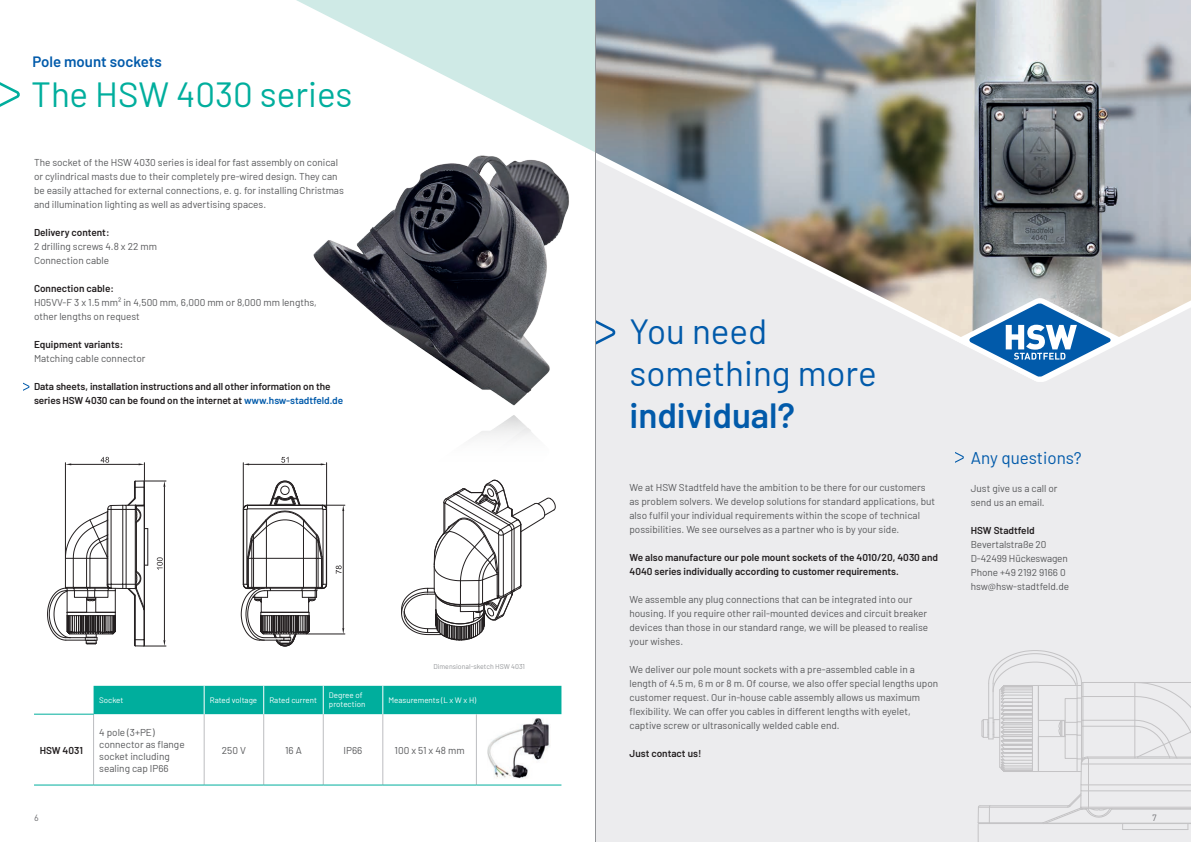
<style>
.page{position:relative;width:1191px;height:842px;background:#fff}
.page>*{position:absolute;margin:0;border:0;box-sizing:border-box;transform-origin:0 0}
.t1{font:35px/42px "Barlow";color:#015aaa}
.t2{font:35px "Barlow";color:#00ae9d}
.t3{font:600 35px "Barlow";color:#015aaa}
.t4{font:17px "Barlow";color:#015aaa}
.t5{font:600 15px "Barlow";color:#015aaa}
.t6{font:10px/14px "Barlow";color:#57585a}
.t7{font:600 10px/14px "Barlow";letter-spacing:-.005em;color:#231f20}
.t8{font:9px "DINOT";color:#6c6d70}
.t9{font:8px/9.6px "Barlow";color:#fff}
.t10{font:7px "Barlow";color:#939598}
.s1{color:#015aaa}
</style>
<div class="page">
<svg style="left:296px;top:0;width:299px;height:152px;fill:#cfeae6"></svg>
<div style="left:595px;top:0;width:596px;height:842px;background:#ececee"></div>
<img style="left:596px;top:0;width:595px;height:341px">
<svg style="left:955px;top:298px;width:170px;height:84px"></svg>
<img style="left:487px;top:718px;width:62px;height:61px">
<img style="left:304px;top:148px;width:276px;height:291px">
<svg style="left:0;top:82px;width:20px;height:25px"></svg>
<svg style="left:596px;top:318px;width:20px;height:27px"></svg>
<svg style="left:955px;top:452px;width:9px;height:11px"></svg>
<div style="left:94px;top:686px;width:467px;height:28px;background:#00ae9d"></div>
<hr style="left:93px;top:714px;width:1px;height:71px;background:#bcbdc0">
<hr style="left:204px;top:714px;width:1px;height:71px;background:#bcbdc0">
<hr style="left:263px;top:714px;width:1px;height:71px;background:#bcbdc0">
<hr style="left:323px;top:714px;width:1px;height:71px;background:#bcbdc0">
<hr style="left:382px;top:714px;width:1px;height:71px;background:#bcbdc0">
<hr style="left:476px;top:714px;width:1px;height:71px;background:#bcbdc0">
<hr style="left:34px;top:785px;width:60px;height:1px;background:#00ae9d">
<hr style="left:94px;top:785px;width:110px;height:1px;background:#00ae9d">
<hr style="left:204px;top:785px;width:60px;height:1px;background:#00ae9d">
<hr style="left:264px;top:785px;width:59px;height:1px;background:#00ae9d">
<hr style="left:323px;top:785px;width:60px;height:1px;background:#00ae9d">
<hr style="left:383px;top:785px;width:93px;height:1px;background:#00ae9d">
<hr style="left:476px;top:785px;width:85px;height:1px;background:#00ae9d">
<hr style="left:34px;top:714px;width:60px;height:1px;background:#00ae9d">
<svg style="left:977px;top:650px;width:214px;height:192px"></svg>
<svg style="left:23px;top:382px;width:7px;height:9px"></svg>
<svg style="left:47px;top:457px;width:119px;height:190px"></svg>
<hr style="left:243px;top:463px;width:1px;height:46px;background:#231f20">
<hr style="left:326px;top:463px;width:1px;height:46px;background:#231f20">
<hr style="left:249px;top:464px;width:72px;height:1px;background:#231f20">
<svg style="left:281px;top:457px;width:7px;height:6px"></svg>
<svg style="left:241px;top:480px;width:104px;height:166px"></svg>
<svg style="left:401px;top:480px;width:155px;height:161px"></svg>
<hr style="left:595px;top:0;width:1px;height:842px;background:#939598">
<h3 class="t5" style="left:33px;top:50px;width:131px">Pole mount sockets</h3>
<h1 class="t2" style="left:31px;top:69px;width:323px">The HSW 4030 series</h1>
<p class="t6" style="left:34px;top:155px;width:311px">The socket of the HSW 4030 series is ideal for fast assembly on conical or cylindrical masts due to their completely pre-wired design. They can be easily attached for external connections, e. g. for installing Christmas and illumination lighting as well as advertising spaces.</p>
<p class="t7" style="left:34px;top:225px;width:77px">Delivery content:</p>
<p class="t6" style="left:34px;top:239px;width:124px">2 drilling screws 4.8 x 22 mm<br>Connection cable</p>
<p class="t7" style="left:34px;top:281px;width:81px">Connection cable:</p>
<p class="t6" style="left:34px;top:295px;width:284px">H05VV-F 3 x 1.5 mm² in 4,500 mm, 6,000 mm or 8,000 mm lengths, other lengths on request</p>
<p class="t7" style="left:34px;top:337px;width:91px">Equipment variants:</p>
<p class="t6" style="left:34px;top:351px;width:113px">Matching cable connector</p>
<p class="t7" style="left:34px;top:379px;width:311px">Data sheets, installation instructions and all other information on the series HSW 4030 can be found on the internet at <span class="s1">www.hsw-stadtfeld.de</span></p>
<p class="t10" style="left:433px;top:662px;width:93px">Dimensional-sketch HSW 4031</p>
<p class="t7" style="left:40px;top:742px;width:45px">HSW 4031</p>
<p class="t9" style="left:99px;top:694px;width:26px">Socket</p>
<p class="t9" style="left:210px;top:694px;width:49px">Rated voltage</p>
<p class="t9" style="left:269px;top:694px;width:49px">Rated current</p>
<p class="t9" style="left:329px;top:689px;width:38px">Degree of protection</p>
<p class="t9" style="left:388px;top:694px;width:89px">Measurements (L x W x H)</p>
<p class="t6" style="left:99px;top:725px;width:87px;line-height:12px">4 pole (3+PE) connector as flange socket including sealing cap IP66</p>
<p class="t6" style="left:222px;top:742px;width:26px">250 V</p>
<p class="t6" style="left:285px;top:742px;width:18px">16 A</p>
<p class="t6" style="left:344px;top:742px;width:20px">IP66</p>
<p class="t6" style="left:394px;top:742px;width:71px">100 x 51 x 48 mm</p>
<h1 class="t1" style="left:629px;top:307px;width:249px">You need something more</h1>
<h1 class="t3" style="left:629px;top:389px;width:167px">individual?</h1>
<p class="t6" style="left:629px;top:480px;width:307px">We at HSW Stadtfeld have the ambition to be there for our customers as problem solvers. We develop solutions for standard applications, but also fulfil your individual requirements within the scope of technical possibilities. We see ourselves as a partner who is by your side.</p>
<p class="t7" style="left:629px;top:550px;width:310px">We also manufacture our pole mount sockets of the 4010/20, 4030 and<br>4040 series individually according to customer requirements.</p>
<p class="t6" style="left:629px;top:592px;width:300px">We assemble any plug connections that can be integrated into our housing. If you require other rail-mounted devices and circuit breaker devices than those in our standard range, we will be pleased to realise your wishes.</p>
<p class="t6" style="left:629px;top:662px;width:310px">We deliver our pole mount sockets with a pre-assembled cable in a length of 4.5 m, 6 m or 8 m. Of course, we also offer special lengths upon customer request. Our in-house cable assembly allows us maximum flexibility. We can offer you cables in different lengths with eyelet, captive screw or ultrasonically welded cable end.</p>
<p class="t7" style="left:629px;top:746px;width:73px">Just contact us!</p>
<h2 class="t4" style="left:970px;top:445px;width:112px">Any questions?</h2>
<p class="t6" style="left:970px;top:480px;width:88px">Just give us a call or send us an email.</p>
<p class="t7" style="left:970px;top:522px;width:65px">HSW Stadtfeld</p>
<p class="t6" style="left:970px;top:536px;width:100px">Bevertalstraße 20<br>D-42499 Hückeswagen<br>Phone +49 2192 9166 0 hsw@hsw-stadtfeld.de</p>
<p class="t8" style="left:34px;top:811px;width:6px">6</p>
<p class="t8" style="left:1152px;top:811px;width:6px">7</p>
</div>
